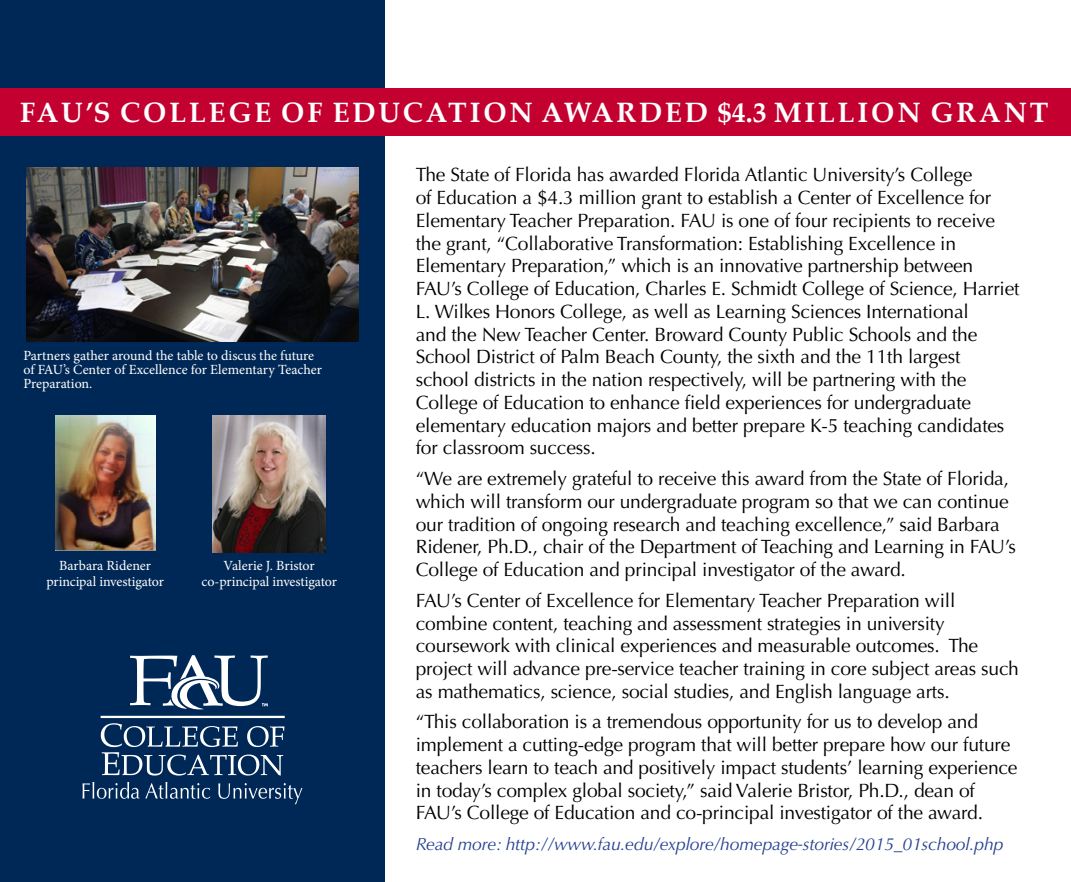
<style>
.page{position:relative;width:1071px;height:882px;background:#fff}
.page>*{position:absolute;margin:0;border:0;box-sizing:border-box;transform-origin:0 0}
.t1{font:700 28px "Palatino Linotype";letter-spacing:.1em;color:#fff}
.t2{font:19.25px/22.8px "Optima LT Std";letter-spacing:-.01em;color:#000}
.t3{font:italic 17.5px "Optima LT Std";letter-spacing:-.01em;color:#25408f}
.t4{font:14px/14px "Minion Pro";letter-spacing:-.005em;color:#fff;text-align:center}
</style>
<div class="page">
<div style="left:0;top:0;width:385px;height:882px;background:#002856"></div>
<div style="left:0;top:88px;width:1071px;height:48px;background:#c3002f"></div>
<svg style="left:130px;top:655px;width:138px;height:55px"></svg>
<svg style="left:101px;top:723px;width:184px;height:53px"></svg>
<hr style="left:101px;top:716px;width:184px;height:2px;background:#fff">
<svg style="left:83px;top:782px;width:127px;height:17px"></svg>
<svg style="left:218px;top:783px;width:84px;height:21px"></svg>
<img style="left:26px;top:167px;width:333px;height:175px">
<img style="left:213px;top:415px;width:112px;height:137px">
<img style="left:55px;top:415px;width:100px;height:136px">
<h1 class="t1" style="left:20px;top:93px;width:1030px">FAU’S COLLEGE OF EDUCATION AWARDED $4.3 MILLION GRANT</h1>
<p class="t4" style="left:23px;top:348px;width:300px;text-align:left">Partners gather around the table to discus the future of FAU’s Center of Excellence for Elementary Teacher<br>Preparation.</p>
<p class="t4" style="left:46px;top:557px;width:119px;line-height:15.8px">Barbara Ridener principal investigator</p>
<p class="t4" style="left:201px;top:557px;width:137px;line-height:15.8px">Valerie J. Bristor co-principal investigator</p>
<p class="t2" style="left:416px;top:164px;width:605px">The State of Florida has awarded Florida Atlantic University’s College<br>of Education a $4.3 million grant to establish a Center of Excellence for Elementary Teacher Preparation. FAU is one of four recipients to receive the grant, “Collaborative Transformation: Establishing Excellence in Elementary Preparation,” which is an innovative partnership between FAU’s College of Education, Charles E. Schmidt College of Science, Harriet L. Wilkes Honors College, as well as Learning Sciences International<br>and the New Teacher Center. Broward County Public Schools and the School District of Palm Beach County, the sixth and the 11th largest<br>school districts in the nation respectively, will be partnering with the College of Education to enhance field experiences for undergraduate elementary education majors and better prepare K-5 teaching candidates for classroom success.</p>
<p class="t2" style="left:416px;top:467px;width:602px">“We are extremely grateful to receive this award from the State of Florida, which will transform our undergraduate program so that we can continue our tradition of ongoing research and teaching excellence,” said Barbara Ridener, Ph.D., chair of the Department of Teaching and Learning in FAU’s College of Education and principal investigator of the award.</p>
<p class="t2" style="left:416px;top:589px;width:605px">FAU’s Center of Excellence for Elementary Teacher Preparation will combine content, teaching and assessment strategies in university coursework with clinical experiences and measurable outcomes. The project will advance pre-service teacher training in core subject areas such as mathematics, science, social studies, and English language arts.</p>
<p class="t2" style="left:416px;top:711px;width:603px">“This collaboration is a tremendous opportunity for us to develop and implement a cutting-edge program that will better prepare how our future teachers learn to teach and positively impact students’ learning experience in today’s complex global society,” said Valerie Bristor, Ph.D., dean of FAU’s College of Education and co-principal investigator of the award.</p>
<p class="t3" style="left:416px;top:834px;width:589px">Read more: http://www.fau.edu/explore/homepage-stories/2015_01school.php</p>
</div>
